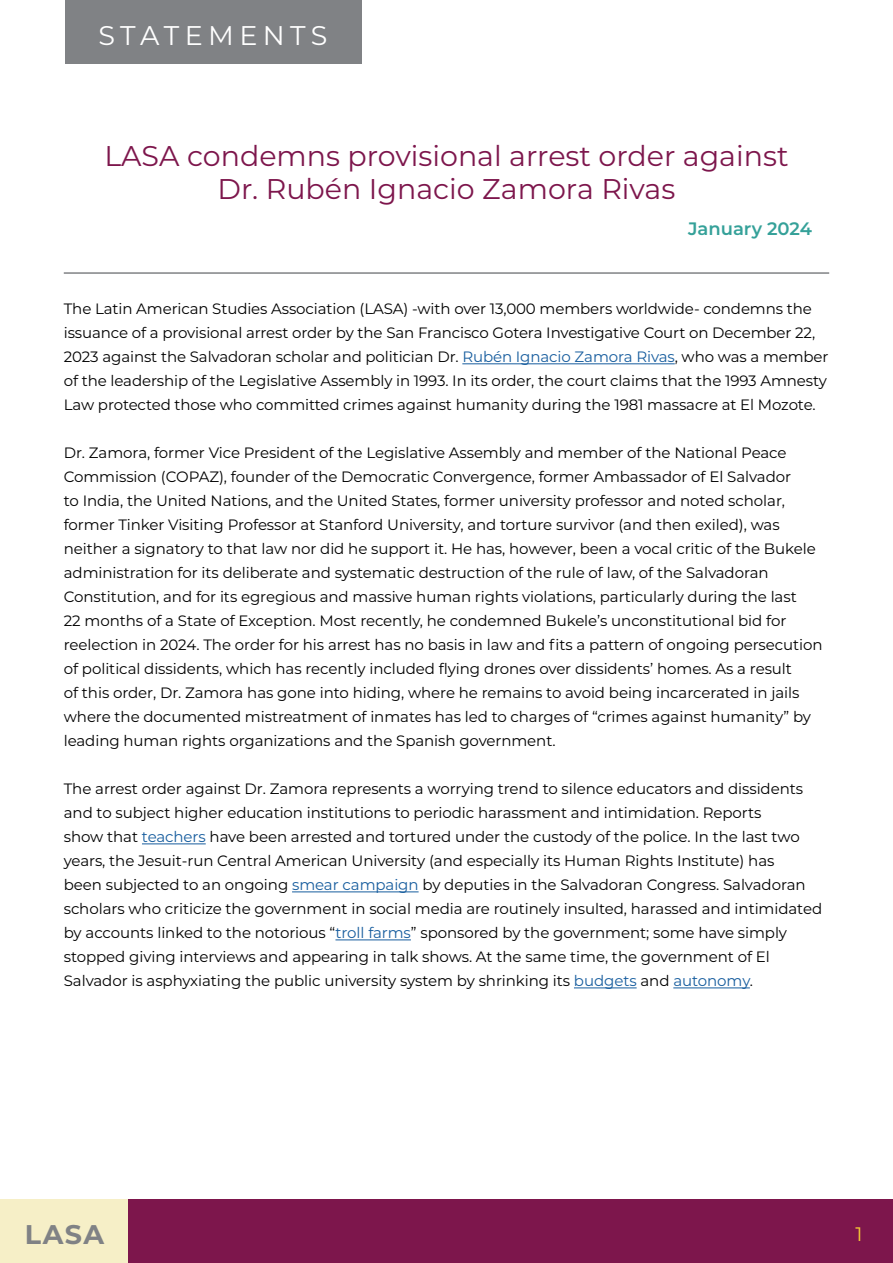
<style>
.page{position:relative;width:893px;height:1263px;background:#fff}
.page>*{position:absolute;margin:0;border:0;box-sizing:border-box;transform-origin:0 0}
.Titulares_guinda{font:28.5px/33px "Montserrat";color:#7d164c;text-align:center}
.t1{font:27px "Montserrat";letter-spacing:.2em;color:#fff}
.t2{font:700 27px "Montserrat";color:#808285}
.t3{font:19.5px "Montserrat";color:#f8ce34}
.Titulares_guinda-2{font:600 18px "Montserrat";color:#35a199}
.Sub_tituares_turquesa{font:15px/24px "Montserrat";letter-spacing:-.005em;color:#000}
.s1{color:#175d9e}
</style>
<div class="page">
<div style="left:65px;top:0;width:296px;height:64px;background:#808285"></div>
<div style="left:0;top:1199px;width:129px;height:64px;background:#f6efc7"></div>
<div style="left:129px;top:1199px;width:764px;height:64px;background:#7d164c"></div>
<hr style="left:462px;top:363px;width:213px;height:1px;background:#175d9e">
<hr style="left:142px;top:843px;width:64px;height:1px;background:#175d9e">
<hr style="left:292px;top:891px;width:127px;height:1px;background:#175d9e">
<hr style="left:335px;top:939px;width:76px;height:1px;background:#175d9e">
<hr style="left:574px;top:987px;width:63px;height:1px;background:#175d9e">
<hr style="left:673px;top:987px;width:77px;height:1px;background:#175d9e">
<hr style="left:64px;top:272px;width:765px;height:2px;background:#808285">
<h2 class="t1" style="left:98px;top:17px;width:231px">STATEMENTS</h2>
<p class="Titulares_guinda" style="left:104px;top:138px;width:686px">LASA condemns provisional arrest order against<br>Dr. Rubén Ignacio Zamora Rivas</p>
<p class="Titulares_guinda-2" style="left:688px;top:216px;width:126px">January 2024</p>
<p class="Sub_tituares_turquesa" style="left:64px;top:296px;width:766px">The Latin American Studies Association (LASA) -with over 13,000 members worldwide- condemns the issuance of a provisional arrest order by the San Francisco Gotera Investigative Court on December 22, 2023 against the Salvadoran scholar and politician Dr. <span class="s1">Rubén Ignacio Zamora Rivas</span>, who was a member of the leadership of the Legislative Assembly in 1993. In its order, the court claims that the 1993 Amnesty Law protected those who committed crimes against humanity during the 1981 massacre at El Mozote.</p>
<p class="Sub_tituares_turquesa" style="left:64px;top:440px;width:760px">Dr. Zamora, former Vice President of the Legislative Assembly and member of the National Peace Commission (COPAZ), founder of the Democratic Convergence, former Ambassador of El Salvador<br>to India, the United Nations, and the United States, former university professor and noted scholar, former Tinker Visiting Professor at Stanford University, and torture survivor (and then exiled), was neither a signatory to that law nor did he support it. He has, however, been a vocal critic of the Bukele administration for its deliberate and systematic destruction of the rule of law, of the Salvadoran Constitution, and for its egregious and massive human rights violations, particularly during the last<br>22 months of a State of Exception. Most recently, he condemned Bukele’s unconstitutional bid for reelection in 2024. The order for his arrest has no basis in law and fits a pattern of ongoing persecution of political dissidents, which has recently included flying drones over dissidents’ homes. As a result<br>of this order, Dr. Zamora has gone into hiding, where he remains to avoid being incarcerated in jails where the documented mistreatment of inmates has led to charges of “crimes against humanity” by leading human rights organizations and the Spanish government.</p>
<p class="Sub_tituares_turquesa" style="left:64px;top:776px;width:760px">The arrest order against Dr. Zamora represents a worrying trend to silence educators and dissidents and to subject higher education institutions to periodic harassment and intimidation. Reports<br>show that <span class="s1">teachers</span> have been arrested and tortured under the custody of the police. In the last two years, the Jesuit-run Central American University (and especially its Human Rights Institute) has<br>been subjected to an ongoing <span class="s1">smear campaign</span> by deputies in the Salvadoran Congress. Salvadoran scholars who criticize the government in social media are routinely insulted, harassed and intimidated by accounts linked to the notorious “<span class="s1">troll farms</span>” sponsored by the government; some have simply stopped giving interviews and appearing in talk shows. At the same time, the government of El Salvador is asphyxiating the public university system by shrinking its <span class="s1">budgets</span> and <span class="s1">autonomy</span>.</p>
<h2 class="t2" style="left:25px;top:1215px;width:81px">LASA</h2>
<h3 class="t3" style="left:855px;top:1220px;width:9px">1</h3>
</div>
